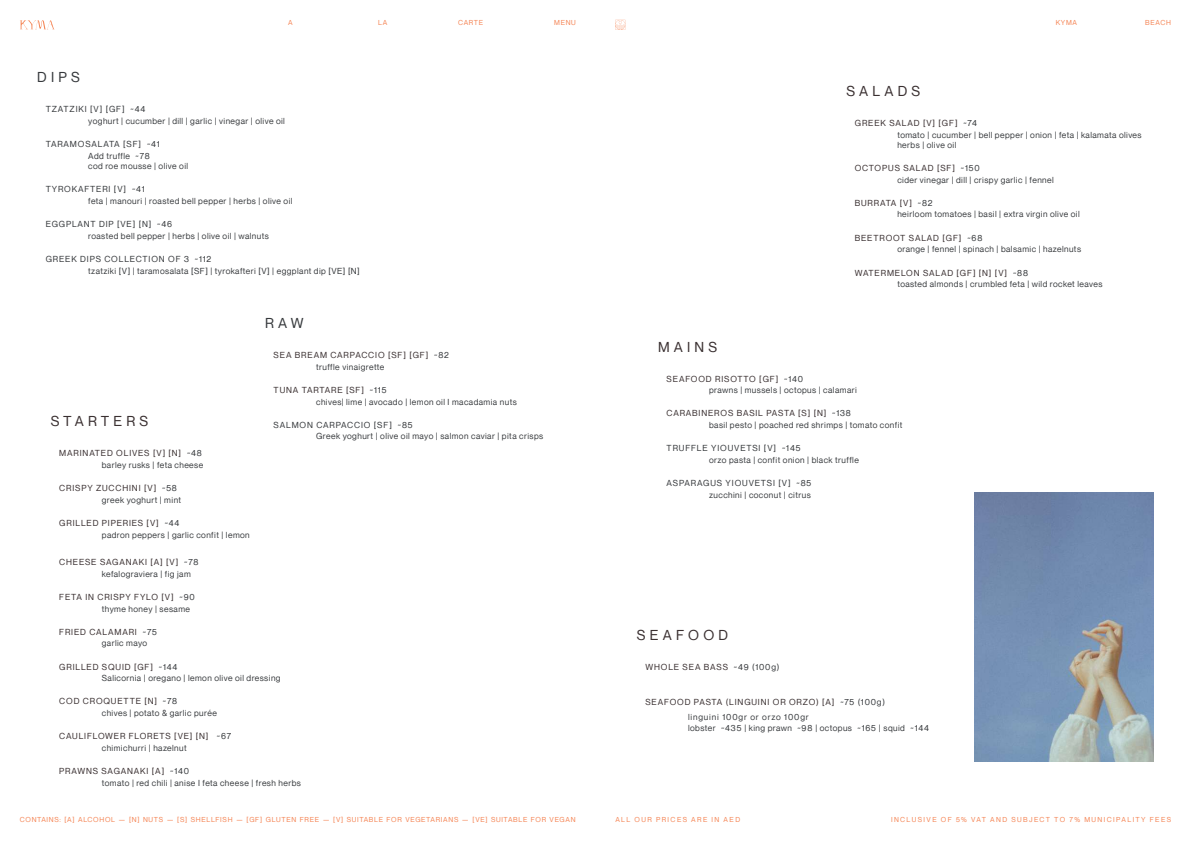
<style>
.page{position:relative;width:1191px;height:842px;background:#fff}
.page>*{position:absolute;margin:0;border:0;box-sizing:border-box;transform-origin:0 0}
.t1{font:14px "Neue Montreal";letter-spacing:.3em;color:#3a3031}
.t2{font:14px "Neue Montreal";letter-spacing:.3em;color:#36393c}
.t3{font:8.5px/11.6px "Neue Montreal";letter-spacing:.05em;color:#36393c}
.t4{font:8.5px/14.5px "Neue Montreal";letter-spacing:.1em;color:#36393c}
.t5{font:8.5px/11.6px "Neue Montreal";letter-spacing:.055em;color:#3a3031;text-align:center}
.t6{font:8.5px/11.6px "Neue Montreal";letter-spacing:.085em;color:#3a3031}
.t7{font:8.5px/11.6px "Neue Montreal";letter-spacing:.05em;color:#3a3031}
.t8{font:8.5px/11.6px "Neue Montreal";letter-spacing:.07em;color:#36393c}
.t9{font:7px "Neue Montreal";letter-spacing:.1em;color:#f58555}
.t10{font:7px "Neue Montreal";letter-spacing:.2em;color:#f58555}
.s1{color:#36393c}
.s2{color:#3a3031}
</style>
<div class="page">
<svg style="left:20px;top:20px;width:34px;height:9px"></svg>
<svg style="left:615px;top:20px;width:10px;height:10px"></svg>
<img style="left:974px;top:492px;width:179px;height:270px">
<p class="t9" style="left:288px;top:19px;width:6px">A</p>
<p class="t9" style="left:378px;top:19px;width:11px">LA</p>
<p class="t9" style="left:458px;top:19px;width:27px">CARTE</p>
<p class="t9" style="left:554px;top:19px;width:23px">MENU</p>
<p class="t9" style="left:1055px;top:19px;width:23px">KYMA</p>
<p class="t9" style="left:1145px;top:19px;width:27px">BEACH</p>
<h1 class="t2" style="left:37px;top:69px;width:44px">DIPS</h1>
<p class="t3" style="left:88px;top:103px;width:198px;text-indent:-43px">TZATZIKI [V] [GF] ~44<br>yoghurt | cucumber | dill | garlic | vinegar | olive oil</p>
<p class="t3" style="left:88px;top:138px;width:73px;text-indent:-43px">TARAMOSALATA [SF] ~41<br>Add truffle ~78</p>
<p class="t3" style="left:88px;top:160px;width:101px">cod roe mousse | olive oil</p>
<p class="t3" style="left:88px;top:183px;width:206px;text-indent:-43px">TYROKAFTERI [V] ~41<br>feta | manouri | roasted bell pepper | herbs | olive oil</p>
<p class="t3" style="left:88px;top:218px;width:182px;text-indent:-43px">EGGPLANT DIP [VE] [N] ~46<br>roasted bell pepper | herbs | olive oil | walnuts</p>
<p class="t3" style="left:88px;top:253px;width:273px;text-indent:-43px">GREEK DIPS COLLECTION OF 3 ~112<br>tzatziki [V] | taramosalata [SF] | tyrokafteri [V] | eggplant dip [VE] [N]</p>
<h1 class="t2" style="left:265px;top:314px;width:40px">RAW</h1>
<p class="t7" style="left:316px;top:349px;width:134px;text-indent:-43px">SEA BREAM CARPACCIO [SF] [GF] <span class="s1">~82 truffle vinaigrette</span></p>
<p class="t3" style="left:316px;top:384px;width:202px;text-indent:-43px"><span class="s2">TUNA TARTARE [SF]</span> ~115<br>chives| lime | avocado | lemon oil I macadamia nuts</p>
<p class="t3" style="left:316px;top:419px;width:229px;text-indent:-43px">SALMON CARPACCIO [SF] ~85<br>Greek yoghurt | olive oil mayo | salmon caviar | pita crisps</p>
<h1 class="t1" style="left:51px;top:413px;width:99px">STARTERS</h1>
<p class="t3" style="left:59px;top:447px;width:146px;text-align:right"><span class="s2">MARINATED OLIVES [V] [N]</span> ~48 barley rusks | feta cheese</p>
<p class="t8" style="left:102px;top:482px;width:81px;text-indent:-43px"><span class="s2">CRISPY ZUCCHINI [V]</span> ~58 greek yoghurt | mint</p>
<p class="t3" style="left:102px;top:517px;width:149px;text-indent:-43px"><span class="s2">GRILLED PIPERIES [V]</span> ~44<br>padron peppers | garlic confit | lemon</p>
<p class="t3" style="left:102px;top:556px;width:98px;text-indent:-43px"><span class="s2">CHEESE SAGANAKI [A] [V]</span> ~78 kefalograviera | fig jam</p>
<p class="t3" style="left:102px;top:591px;width:94px;text-indent:-43px"><span class="s2">FETA IN CRISPY FYLO [V]</span> ~90 thyme honey | sesame</p>
<p class="t6" style="left:102px;top:626px;width:56px;text-indent:-43px">FRIED CALAMARI <span class="s1">~75 garlic mayo</span></p>
<p class="t3" style="left:102px;top:661px;width:180px;text-indent:-43px"><span class="s2">GRILLED SQUID [GF]</span> ~144<br>Salicornia | oregano | lemon olive oil dressing</p>
<p class="t3" style="left:102px;top:696px;width:117px;text-indent:-43px"><span class="s2">COD CROQUETTE [N]</span> ~78<br>chives | potato &amp; garlic purée</p>
<p class="t5" style="left:59px;top:730px;width:173px">CAULIFLOWER FLORETS [VE] [N] <span class="s1">~67 chimichurri | hazelnut</span></p>
<p class="t3" style="left:102px;top:765px;width:201px;text-indent:-43px"><span class="s2">PRAWNS SAGANAKI [A]</span> ~140<br>tomato | red chili | anise I feta cheese | fresh herbs</p>
<h1 class="t1" style="left:846px;top:82px;width:75px">SALADS</h1>
<p class="t3" style="left:897px;top:117px;width:246px;text-indent:-43px"><span class="s2">GREEK SALAD [V] [GF]</span> ~74<br>tomato | cucumber | bell pepper | onion | feta | kalamata olives</p>
<p class="t3" style="left:897px;top:139px;width:60px">herbs | olive oil</p>
<p class="t3" style="left:897px;top:162px;width:158px;text-indent:-43px"><span class="s2">OCTOPUS SALAD [SF]</span> ~150<br>cider vinegar | dill | crispy garlic | fennel</p>
<p class="t3" style="left:897px;top:197px;width:184px;text-indent:-43px"><span class="s2">BURRATA [V]</span> ~82<br>heirloom tomatoes | basil | extra virgin olive oil</p>
<p class="t3" style="left:897px;top:232px;width:185px;text-indent:-43px"><span class="s2">BEETROOT SALAD [GF]</span> ~68<br>orange | fennel | spinach | balsamic | hazelnuts</p>
<p class="t3" style="left:897px;top:267px;width:206px;text-indent:-43px"><span class="s2">WATERMELON SALAD [GF] [N] [V]</span> ~88<br>toasted almonds | crumbled feta | wild rocket leaves</p>
<h1 class="t1" style="left:658px;top:338px;width:61px">MAINS</h1>
<p class="t3" style="left:709px;top:373px;width:149px;text-indent:-43px"><span class="s2">SEAFOOD RISOTTO [GF]</span> ~140<br>prawns | mussels | octopus | calamari</p>
<p class="t3" style="left:709px;top:408px;width:195px;text-indent:-43px"><span class="s2">CARABINEROS BASIL PASTA [S] [N]</span> ~138<br>basil pesto | poached red shrimps | tomato confit</p>
<p class="t3" style="left:709px;top:442px;width:151px;text-indent:-43px">TRUFFLE YIOUVETSI [V] ~145<br>orzo pasta | confit onion | black truffle</p>
<p class="t3" style="left:666px;top:477px;width:146px;text-align:right">ASPARAGUS YIOUVETSI [V] ~85 zucchini | coconut | citrus</p>
<h1 class="t1" style="left:637px;top:627px;width:93px">SEAFOOD</h1>
<p class="t6" style="left:645px;top:661px;width:136px">WHOLE SEA BASS <span class="s1">~49 (100g)</span></p>
<p class="t4" style="left:688px;top:695px;width:199px;text-indent:-43px"><span class="s2">SEAFOOD PASTA (LINGUINI OR ORZO) [A]</span> ~75 (100g) linguini 100gr or orzo 100gr</p>
<p class="t3" style="left:688px;top:722px;width:242px">lobster ~435 | king prawn ~98 | octopus ~165 | squid ~144</p>
<p class="t9" style="left:20px;top:815px;width:557px">CONTAINS: [A] ALCOHOL — [N] NUTS — [S] SHELLFISH — [GF] GLUTEN FREE — [V] SUITABLE FOR VEGETARIANS — [VE] SUITABLE FOR VEGAN</p>
<p class="t10" style="left:615px;top:815px;width:126px">ALL OUR PRICES ARE IN AED</p>
<p class="t10" style="left:891px;top:815px;width:282px">INCLUSIVE OF 5% VAT AND SUBJECT TO 7% MUNICIPALITY FEES</p>
</div>
